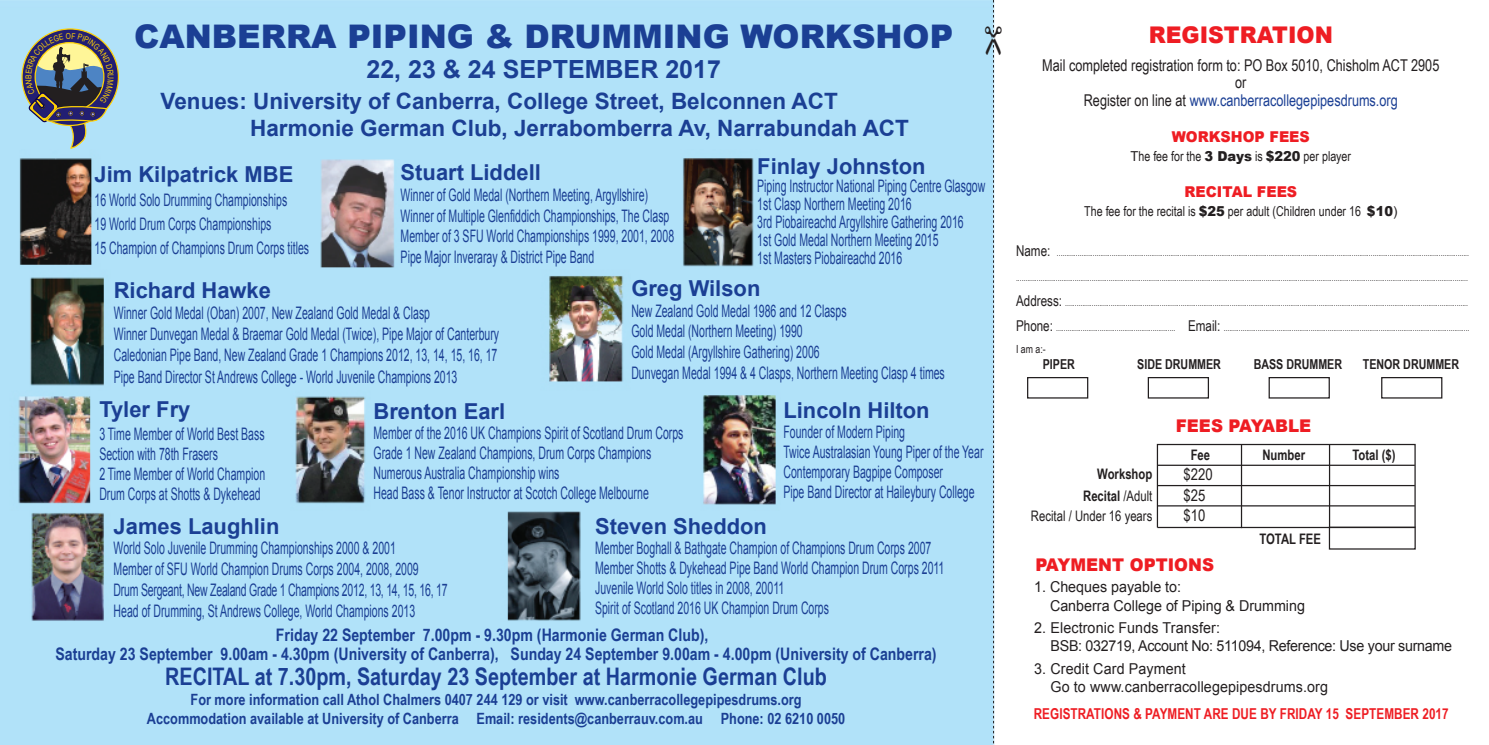
<style>
.page{position:relative;width:1489px;height:745px;background:#fff}
.page>*{position:absolute;margin:0;border:0;box-sizing:border-box;transform-origin:0 0}
.t1{font:900 32.5px "Arial";color:#1b3f94}
.t2{font:700 25px "Arial";color:#1b3f94}
.t3{font:700 24.12px "Arial Narrow";color:#1b3f94}
.t4{font:900 23px "Arial";color:#ee1d23;scale:.95 1}
.t5{font:700 22.5px/27px "Arial";color:#1b3f94}
.t6{font:700 21.88px "Arial";color:#1b3f94}
.t7{font:900 17.5px "Arial";color:#ee1d23;scale:.95 1}
.t8{font:17.25px/20px "Arial";color:#1b3f94;scale:.61 1}
.t9{font:700 17.25px/19px "Arial Narrow";color:#1b3f94;text-align:center}
.t10{font:16.25px/16.1px "Arial Narrow";color:#231f20;text-align:center;scale:.95 1}
.t11{font:16.25px "Arial Narrow";color:#1b3f94;scale:.95 1}
.t12{font:16px/20.4px "Arial Narrow";color:#231f20}
.t13{font:700 15.5px/18.8px "Arial Narrow";color:#1b3f94;text-align:center}
.t14{font:15px/18.5px "Arial";color:#231f20;scale:.95 1}
.t15{font:15px/17.5px "Arial";letter-spacing:-.02em;color:#231f20;scale:.95 1}
.t16{font:700 15px "Arial Narrow";letter-spacing:.005em;color:#ee1d23;scale:.95 1}
.t17{font:900 14.88px "Arial";color:#ee1d23;scale:.95 1}
.t18{font:700 14.5px/21.8px "Arial Narrow";color:#231f20;text-align:right;scale:.95 1}
.t19{font:14.5px "Arial Narrow";color:#231f20;scale:.95 1}
.t20{font:13.62px "Arial Narrow";color:#231f20;scale:.95 1}
.t21{font:700 13.62px "Arial Narrow";color:#231f20;scale:.95 1}
.t22{font:11.25px "Arial Narrow";color:#231f20;scale:.95 1}
.t23{font:8.75px "Arial Narrow";color:#231f20;scale:.95 1}
.t24{font:8.25px "Arial Narrow";color:#fed105}
.s1{color:#231f20}
.s2{font-family:"Arial"}
.s3{font-family:"Arial";font-weight:900}
.s4{font-size:14.88px}
.s5{font-weight:400}
</style>
<div class="page">
<img style="left:0;top:0;width:1443px;height:743px">
<div style="left:1026px;top:377px;width:62px;height:21px;border:1px solid #231f20"></div>
<div style="left:1147px;top:377px;width:61px;height:21px;border:1px solid #231f20"></div>
<div style="left:1268px;top:377px;width:61px;height:21px;border:1px solid #231f20"></div>
<div style="left:1380px;top:377px;width:62px;height:21px;border:1px solid #231f20"></div>
<hr style="left:1157px;top:464px;width:257px;height:1px;background:#231f20">
<hr style="left:1157px;top:484px;width:257px;height:2px;background:#231f20">
<hr style="left:1157px;top:505px;width:257px;height:1px;background:#231f20">
<hr style="left:1240px;top:444px;width:1px;height:83px;background:#231f20">
<hr style="left:1328px;top:444px;width:1px;height:83px;background:#231f20">
<div style="left:1156px;top:443px;width:259px;height:84px;border:1px solid #231f20"></div>
<div style="left:1328px;top:526px;width:87px;height:23px;border:1px solid #231f20"></div>
<svg style="left:985px;top:0;width:17px;height:744px"></svg>
<svg style="left:21px;top:0;width:99px;height:154px;background:#859cac"></svg>
<p class="t24" style="left:22px;top:79px;width:6px;rotate:-90deg">B</p>
<p class="t24" style="left:117px;top:74px;width:6px;rotate:90deg">U</p>
<h1 class="t1" style="left:134px;top:13px;width:820px">CANBERRA PIPING &amp; DRUMMING WORKSHOP</h1>
<h2 class="t2" style="left:366px;top:53px;width:356px">22, 23 &amp; 24 SEPTEMBER 2017</h2>
<h3 class="t5" style="left:250px;top:88px;width:660px;text-indent:-89px">Venues: University of Canberra, College Street, Belconnen ACT<br>Harmonie German Club, Jerrabomberra Av, Narrabundah ACT</h3>
<p class="t6" style="left:757px;top:152px;width:170px">Finlay Johnston</p>
<p class="t8" style="left:757px;top:177px;width:375px;line-height:18.1px">Piping Instructor National Piping Centre Glasgow 1st Clasp Northern Meeting 2016<br>3rd Piobaireachd Argyllshire Gathering 2016<br>1st Gold Medal Northern Meeting 2015<br>1st Masters Piobaireachd 2016</p>
<p class="t6" style="left:400px;top:158px;width:142px">Stuart Liddell</p>
<p class="t8" style="left:400px;top:185px;width:450px;line-height:20.6px">Winner of Gold Medal (Northern Meeting, Argyllshire)<br>Winner of Multiple Glenfiddich Championships, The Clasp Member of 3 SFU World Championships 1999, 2001, 2008<br>Pipe Major Inveraray &amp; District Pipe Band</p>
<p class="t6" style="left:95px;top:160px;width:200px">Jim Kilpatrick MBE</p>
<p class="t8" style="left:95px;top:188px;width:353px;line-height:23.8px">16 World Solo Drumming Championships<br>19 World Drum Corps Championships<br>15 Champion of Champions Drum Corps titles</p>
<p class="t6" style="left:114px;top:275px;width:159px">Richard Hawke</p>
<p class="t8" style="left:114px;top:302px;width:633px;line-height:21.2px">Winner Gold Medal (Oban) 2007, New Zealand Gold Medal &amp; Clasp<br>Winner Dunvegan Medal &amp; Braemar Gold Medal (Twice), Pipe Major of Canterbury Caledonian Pipe Band, New Zealand Grade 1 Champions 2012, 13, 14, 15, 16, 17<br>Pipe Band Director St Andrews College - World Juvenile Champions 2013</p>
<p class="t6" style="left:631px;top:273px;width:130px">Greg Wilson</p>
<p class="t8" style="left:631px;top:300px;width:515px;line-height:20.6px">New Zealand Gold Medal 1986 and 12 Clasps<br>Gold Medal (Northern Meeting) 1990<br>Gold Medal (Argyllshire Gathering) 2006<br>Dunvegan Medal 1994 &amp; 4 Clasps, Northern Meeting Clasp 4 times</p>
<p class="t6" style="left:99px;top:395px;width:93px">Tyler Fry</p>
<p class="t8" style="left:99px;top:423px;width:273px">3 Time Member of World Best Bass<br>Section with 78th Frasers<br>2 Time Member of World Champion<br>Drum Corps at Shotts &amp; Dykehead</p>
<p class="t6" style="left:373px;top:397px;width:133px">Brenton Earl</p>
<p class="t8" style="left:373px;top:423px;width:509px">Member of the 2016 UK Champions Spirit of Scotland Drum Corps Grade 1 New Zealand Champions, Drum Corps Champions Numerous Australia Championship wins<br>Head Bass &amp; Tenor Instructor at Scotch College Melbourne</p>
<p class="t6" style="left:783px;top:395px;width:148px">Lincoln Hilton</p>
<p class="t8" style="left:783px;top:422px;width:329px">Founder of Modern Piping<br>Twice Australasian Young Piper of the Year Contemporary Bagpipe Composer<br>Pipe Band Director at Haileybury College</p>
<p class="t6" style="left:114px;top:511px;width:167px">James Laughlin</p>
<p class="t8" style="left:114px;top:538px;width:549px;line-height:20.6px">World Solo Juvenile Drumming Championships 2000 &amp; 2001<br>Member of SFU World Champion Drums Corps 2004, 2008, 2009<br>Drum Sergeant, New Zealand Grade 1 Champions 2012, 13, 14, 15, 16, 17<br>Head of Drumming, St Andrews College, World Champions 2013</p>
<p class="t6" style="left:595px;top:511px;width:173px">Steven Sheddon</p>
<p class="t8" style="left:595px;top:538px;width:574px">Member Boghall &amp; Bathgate Champion of Champions Drum Corps 2007<br>Member Shotts &amp; Dykehead Pipe Band World Champion Drum Corps 2011<br>Juvenile World Solo titles in 2008, 20011<br>Spirit of Scotland 2016 UK Champion Drum Corps</p>
<p class="t9" style="left:55px;top:624px;width:882px">Friday 22 September 7.00pm - 9.30pm (Harmonie German Club),<br>Saturday 23 September 9.00am - 4.30pm (University of Canberra), Sunday 24 September 9.00am - 4.00pm (University of Canberra)</p>
<h3 class="t3" style="left:165px;top:657px;width:663px">RECITAL at 7.30pm, Saturday 23 September at Harmonie German Club</h3>
<p class="t13" style="left:147px;top:689px;width:699px">For more information call Athol Chalmers 0407 244 129 or visit www.canberracollegepipesdrums.org<br>Accommodation available at University of Canberra Email: residents@canberrauv.com.au Phone: 02 6210 0050</p>
<h3 class="t4" style="left:1148px;top:18px;width:195px">REGISTRATION</h3>
<p class="t10" style="left:1042px;top:57px;width:419px">Mail completed registration form to: PO Box 5010, Chisholm ACT 2905 or</p>
<p class="t11" style="left:1083px;top:89px;width:332px"><span class="s1">Register on line at</span> www.canberracollegepipesdrums.org</p>
<p class="t17" style="left:1171px;top:126px;width:147px">WORKSHOP FEES</p>
<p class="t20" style="left:1130px;top:146px;width:234px"><span class="s2">T</span>he fee for the <span class="s3">3 Days</span> is <span class="s3">$220</span> per player</p>
<p class="t17" style="left:1184px;top:181px;width:120px">RECITAL FEES</p>
<p class="t20" style="left:1084px;top:201px;width:331px">The fee for the recital is <span class="s3">$25</span> per adult (Children under 16 <span class="s3">$10</span><span class="s2">)</span></p>
<p class="t23" style="left:1016px;top:247px;width:478px"><span class="s4">Name:</span> ..........................................................................................................................................................................................................................</p>
<p class="t23" style="left:1016px;top:271px;width:477px">...............................................................................................................................................................................................................................................</p>
<p class="t23" style="left:1016px;top:296px;width:477px"><span class="s4">Address:</span> .....................................................................................................................................................................................................................</p>
<p class="t23" style="left:1016px;top:321px;width:479px"><span class="s4">Phone:</span> ............................................................... <span class="s4">Email:</span> ..................................................................................................................................</p>
<p class="t22" style="left:1016px;top:341px;width:33px">I am a:-</p>
<p class="t21" style="left:1042px;top:354px;width:35px">PIPER</p>
<p class="t21" style="left:1137px;top:354px;width:90px">SIDE DRUMMER</p>
<p class="t21" style="left:1253px;top:354px;width:95px">BASS DRUMMER</p>
<p class="t21" style="left:1362px;top:354px;width:103px">TENOR DRUMMER</p>
<p class="t7" style="left:1175px;top:413px;width:144px">FEES PAYABLE</p>
<p class="t18" style="left:1190px;top:443px;width:22px">Fee</p>
<p class="t18" style="left:1262px;top:443px;width:46px">Number</p>
<p class="t18" style="left:1352px;top:443px;width:47px">Total ($)</p>
<p class="t12" style="left:1183px;top:463px;width:31px">$220 $25 $10</p>
<p class="t7" style="left:1035px;top:552px;width:190px">PAYMENT OPTIONS</p>
<p class="t18" style="left:1083px;top:462px;width:74px">Workshop<br>Recital <span class="s5">/Adult</span></p>
<p class="t19" style="left:1030px;top:505px;width:129px">Recital / Under 16 years</p>
<p class="t18" style="left:1259px;top:527px;width:66px">TOTAL FEE</p>
<p class="t14" style="left:1049px;top:577px;width:270px;text-indent:-16px">1. Cheques payable to:<br>Canberra College of Piping &amp; Drumming</p>
<p class="t15" style="left:1050px;top:618px;width:424px;text-indent:-16px">2. Electronic Funds Transfer:<br>BSB: 032719, Account No: 511094, Reference: Use your surname</p>
<p class="t14" style="left:1050px;top:660px;width:294px;line-height:17.5px;text-indent:-16px">3. Credit Card Payment<br>Go to www.canberracollegepipesdrums.org</p>
<p class="t16" style="left:1033px;top:701px;width:438px">REGISTRATIONS &amp; PAYMENT ARE DUE BY FRIDAY 15 SEPTEMBER 2017</p>
</div>
